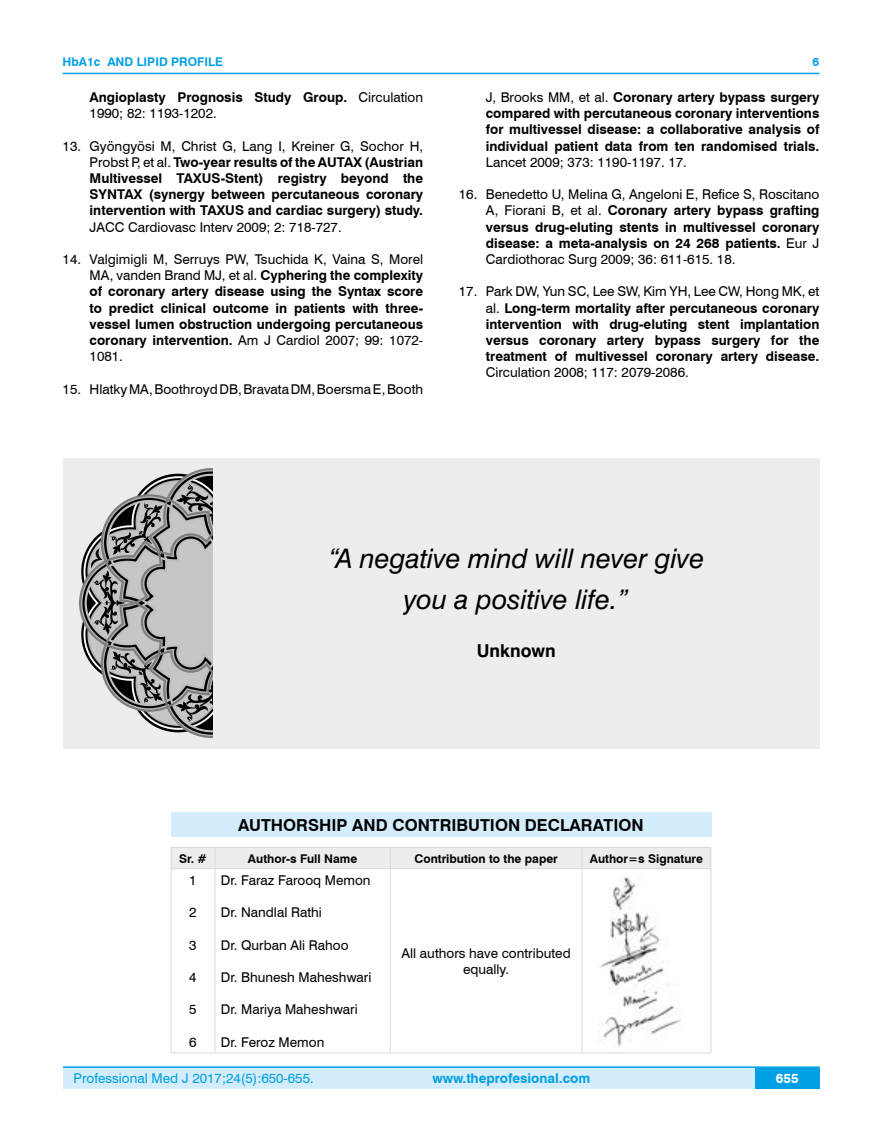
<style>
.page{position:relative;width:882px;height:1145px;background:#fff}
.page>*{position:absolute;margin:0;border:0;box-sizing:border-box;transform-origin:0 0}
.t1{font:italic 27px/40.5px "Swiss 721 BT";color:#000;text-align:center}
.t2{font:700 17.7px "Swiss 721 BT";color:#000}
.t3{font:700 16.5px "Swiss 721 BT";color:#000}
.t4{font:700 13.5px/16.2px "Swiss 721 BT";color:#000;text-align:justify}
.t5{font:13.5px/16.2px "Swiss 721 BT";color:#000;text-align:center}
.t6{font:13.5px "Swiss 721 BT";color:#009fe3}
.t7{font:700 13.5px "Swiss 721 BT";color:#009fe3}
.t8{font:700 13.5px "Swiss 721 BT";color:#fff}
.t9{font:700 12px "Swiss 721 BT";color:#000}
.t10{font:700 12px "Swiss 721 BT";color:#009fe3}
.s1{font-weight:400}
</style>
<div class="page">
<div style="left:63px;top:1067px;width:756px;height:21px;background:#d4edfc"></div>
<hr style="left:63px;top:1066px;width:756px;height:2px;background:#009fe3">
<div style="left:754px;top:1068px;width:65px;height:20px;background:#009fe3"></div>
<hr style="left:63px;top:73px;width:756px;height:1px;background:#009fe3">
<div style="left:171px;top:812px;width:540px;height:24px;background:#d4edfc"></div>
<div style="left:171px;top:847px;width:540px;height:21px;background:#ededed"></div>
<hr style="left:171px;top:868px;width:44px;height:1px;background:#dadada">
<hr style="left:171px;top:869px;width:1px;height:183px;background:#dadada">
<hr style="left:215px;top:868px;width:175px;height:1px;background:#dadada">
<hr style="left:214px;top:869px;width:1px;height:183px;background:#dadada">
<hr style="left:390px;top:868px;width:191px;height:1px;background:#dadada">
<hr style="left:390px;top:869px;width:1px;height:183px;background:#dadada">
<hr style="left:581px;top:868px;width:130px;height:1px;background:#dadada">
<hr style="left:581px;top:869px;width:1px;height:183px;background:#dadada">
<hr style="left:710px;top:869px;width:1px;height:183px;background:#dadada">
<hr style="left:171px;top:1052px;width:44px;height:1px;background:#dadada">
<hr style="left:215px;top:1052px;width:175px;height:1px;background:#dadada">
<hr style="left:390px;top:1052px;width:191px;height:1px;background:#dadada">
<hr style="left:581px;top:1052px;width:130px;height:1px;background:#dadada">
<img style="left:599px;top:877px;width:82px;height:171px">
<div style="left:63px;top:457px;width:756px;height:291px;background:#ededed"></div>
<svg style="left:78px;top:457px;width:135px;height:281px"></svg>
<svg style="left:176px;top:484px;width:37px;height:42px;background:#7f7f7f"></svg>
<svg style="left:110px;top:651px;width:52px;height:52px;background:#767676"></svg>
<svg style="left:175px;top:680px;width:38px;height:42px;background:#7e7e7e"></svg>
<svg style="left:89px;top:502px;width:73px;height:133px;background:#8f8f8f"></svg>
<p class="t10" style="left:63px;top:53px;width:162px">HbA1c AND LIPID PROFILE</p>
<p class="t4" style="left:90px;top:89px;width:335px">Angioplasty Prognosis Study Group. <span class="s1">Circulation<br>1990; 82: 1193-1202.</span></p>
<p class="t4" style="left:90px;top:137px;width:335px;text-indent:-27px"><span class="s1">13. Gyöngyösi M, Christ G, Lang I, Kreiner G, Sochor H, Probst P, et al.</span> Two-year results of the AUTAX (Austrian Multivessel TAXUS-Stent) registry beyond the SYNTAX (synergy between percutaneous coronary intervention with TAXUS and cardiac surgery) study.</p>
<p class="t5" style="left:90px;top:218px;width:253px">JACC Cardiovasc Interv 2009; 2: 718-727.</p>
<p class="t4" style="left:90px;top:251px;width:335px;text-indent:-27px"><span class="s1">14. Valgimigli M, Serruys PW, Tsuchida K, Vaina S, Morel MA, vanden Brand MJ, et al.</span> Cyphering the complexity of coronary artery disease using the Syntax score to predict clinical outcome in patients with three&shy;vessel lumen obstruction undergoing percutaneous coronary intervention. <span class="s1">Am J Cardiol 2007; 99: 1072- 1081.</span></p>
<p class="t5" style="left:63px;top:380px;width:362px">15. Hlatky MA, Boothroyd DB, Bravata DM, Boersma E, Booth</p>
<p class="t10" style="left:812px;top:53px;width:8px">6</p>
<p class="t4" style="left:485px;top:89px;width:335px"><span class="s1">J, Brooks MM, et al.</span> Coronary artery bypass surgery compared with percutaneous coronary interventions for multivessel disease: a collaborative analysis of individual patient data from ten randomised trials.</p>
<p class="t5" style="left:485px;top:153px;width:202px">Lancet 2009; 373: 1190-1197. 17.</p>
<p class="t4" style="left:485px;top:186px;width:335px;text-indent:-27px"><span class="s1">16. Benedetto U, Melina G, Angeloni E, Refice S, Roscitano A, Fiorani B, et al.</span> Coronary artery bypass grafting versus drug-eluting stents in multivessel coronary disease: a meta-analysis on 24 268 patients. <span class="s1">Eur J Cardiothorac Surg 2009; 36: 611-615. 18.</span></p>
<p class="t4" style="left:485px;top:283px;width:335px;text-indent:-27px"><span class="s1">17. Park DW, Yun SC, Lee SW, Kim YH, Lee CW, Hong MK, et al.</span> Long-term mortality after percutaneous coronary intervention with drug-eluting stent implantation versus coronary artery bypass surgery for the treatment of multivessel coronary artery disease.</p>
<p class="t5" style="left:485px;top:364px;width:204px">Circulation 2008; 117: 2079-2086.</p>
<h1 class="t1" style="left:328px;top:537px;width:377px">“A negative mind will never give you a positive life.”</h1>
<h2 class="t2" style="left:476px;top:638px;width:80px">Unknown</h2>
<p class="t3" style="left:238px;top:813px;width:406px">AUTHORSHIP AND CONTRIBUTION DECLARATION</p>
<p class="t9" style="left:179px;top:850px;width:29px">Sr. #</p>
<p class="t9" style="left:248px;top:850px;width:111px">Author-s Full Name</p>
<p class="t9" style="left:414px;top:850px;width:145px">Contribution to the paper</p>
<p class="t9" style="left:589px;top:850px;width:115px">Author=s Signature</p>
<p class="t5" style="left:189px;top:871px;width:9px">1</p>
<p class="t5" style="left:189px;top:903px;width:9px">2</p>
<p class="t5" style="left:189px;top:936px;width:9px">3</p>
<p class="t5" style="left:189px;top:968px;width:9px">4</p>
<p class="t5" style="left:189px;top:1001px;width:9px">5</p>
<p class="t5" style="left:189px;top:1033px;width:9px">6</p>
<p class="t5" style="left:221px;top:871px;width:151px">Dr. Faraz Farooq Memon</p>
<p class="t5" style="left:221px;top:903px;width:102px">Dr. Nandlal Rathi</p>
<p class="t5" style="left:221px;top:936px;width:129px">Dr. Qurban Ali Rahoo</p>
<p class="t5" style="left:221px;top:968px;width:152px">Dr. Bhunesh Maheshwari</p>
<p class="t5" style="left:221px;top:1001px;width:138px">Dr. Mariya Maheshwari</p>
<p class="t5" style="left:221px;top:1033px;width:105px">Dr. Feroz Memon</p>
<p class="t5" style="left:401px;top:944px;width:170px">All authors have contributed equally.</p>
<p class="t6" style="left:74px;top:1069px;width:241px">Professional Med J 2017;24(5):650-655.</p>
<p class="t7" style="left:432px;top:1069px;width:159px">www.theprofesional.com</p>
<p class="t8" style="left:775px;top:1069px;width:24px">655</p>
</div>
